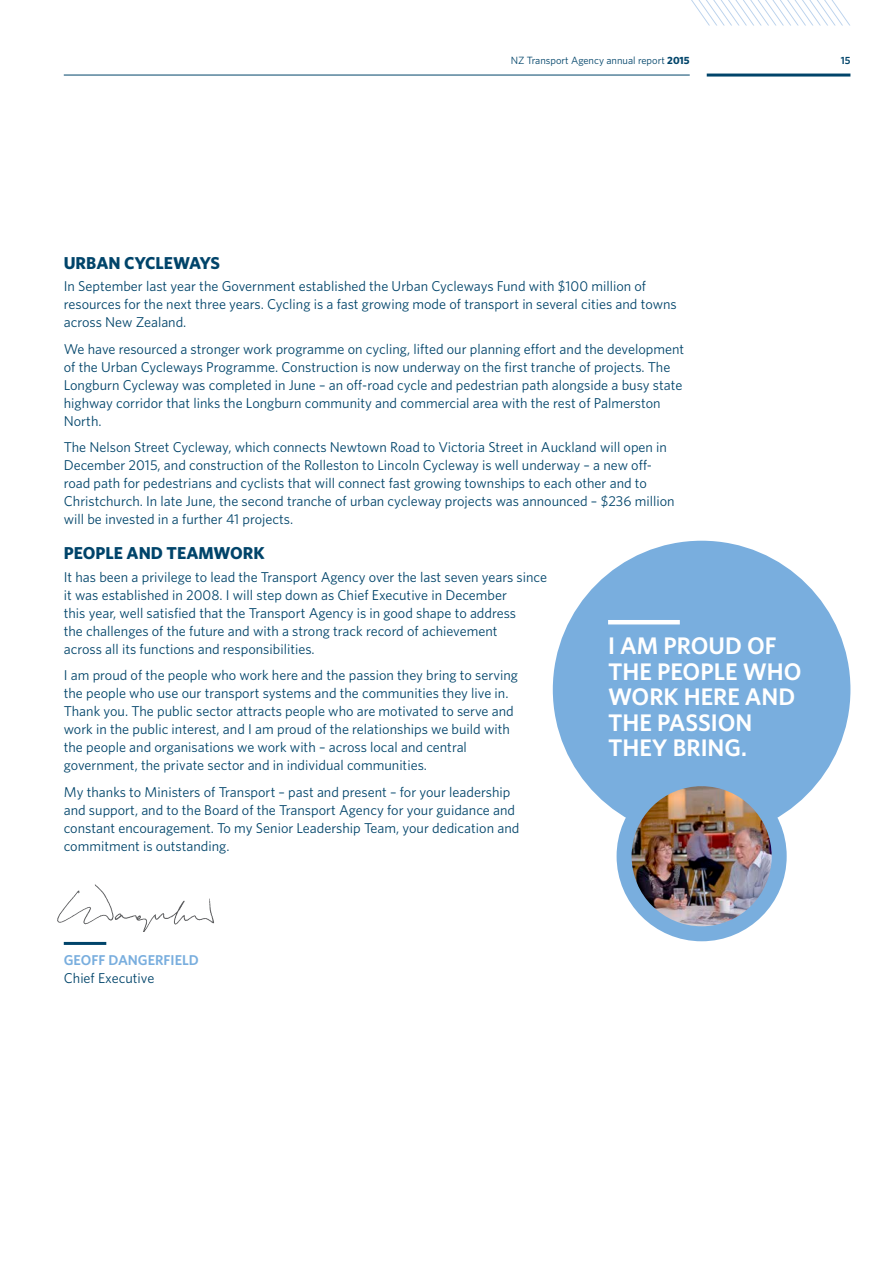
<style>
.page{position:relative;width:893px;height:1263px;background:#fff}
.page>*{position:absolute;margin:0;border:0;box-sizing:border-box;transform-origin:0 0}
.t1{font:600 24px/25.5px "Whitney";color:#fff}
.t2{font:700 17.25px "Whitney";color:#00446a}
.t3{font:14.25px/18px "Whitney";color:#00446a}
.t4{font:600 14.25px "Whitney";color:#79aede}
.t5{font:10.5px "Whitney";color:#00446a}
.t6{font:600 10.5px "Whitney";color:#00446a}
.s1{font-weight:700}
</style>
<div class="page">
<hr style="left:707px;top:74px;width:143px;height:3px;background:#00446a">
<hr style="left:64px;top:75px;width:626px;height:1px;background:#00446a">
<svg style="left:691px;top:0;width:160px;height:26px"></svg>
<hr style="left:64px;top:942px;width:42px;height:3px;background:#00446a">
<div style="left:553px;top:541px;width:297px;height:297px;background:#79aede;border-radius:50%"></div>
<hr style="left:608px;top:620px;width:72px;height:4px;background:#fff">
<img style="left:624px;top:787px;width:155px;height:145px">
<div style="left:617px;top:771px;width:170px;height:170px;border:15px solid #79aede;border-radius:50%"></div>
<img style="left:57px;top:885px;width:157px;height:47px">
<p class="t5" style="left:511px;top:53px;width:180px">NZ Transport Agency annual report <span class="s1">2015</span></p>
<p class="t6" style="left:841px;top:53px;width:11px">15</p>
<p class="t2" style="left:64px;top:251px;width:158px">URBAN CYCLEWAYS</p>
<p class="t3" style="left:64px;top:277px;width:614px">In September last year the Government established the Urban Cycleways Fund with $100 million of resources for the next three years. Cycling is a fast growing mode of transport in several cities and towns across New Zealand.</p>
<p class="t3" style="left:64px;top:339px;width:622px">We have resourced a stronger work programme on cycling, lifted our planning effort and the development of the Urban Cycleways Programme. Construction is now underway on the first tranche of projects. The Longburn Cycleway was completed in June – an off-road cycle and pedestrian path alongside a busy state highway corridor that links the Longburn community and commercial area with the rest of Palmerston North.</p>
<p class="t3" style="left:64px;top:438px;width:612px">The Nelson Street Cycleway, which connects Newtown Road to Victoria Street in Auckland will open in December 2015, and construction of the Rolleston to Lincoln Cycleway is well underway – a new off&shy;road path for pedestrians and cyclists that will connect fast growing townships to each other and to Christchurch. In late June, the second tranche of urban cycleway projects was announced – $236 million will be invested in a further 41 projects.</p>
<p class="t2" style="left:64px;top:542px;width:202px">PEOPLE AND TEAMWORK</p>
<p class="t3" style="left:64px;top:567px;width:485px">It has been a privilege to lead the Transport Agency over the last seven years since it was established in 2008. I will step down as Chief Executive in December<br>this year, well satisfied that the Transport Agency is in good shape to address<br>the challenges of the future and with a strong track record of achievement<br>across all its functions and responsibilities.</p>
<p class="t3" style="left:64px;top:666px;width:456px">I am proud of the people who work here and the passion they bring to serving the people who use our transport systems and the communities they live in.<br>Thank you. The public sector attracts people who are motivated to serve and work in the public interest, and I am proud of the relationships we build with the people and organisations we work with – across local and central government, the private sector and in individual communities.</p>
<p class="t3" style="left:64px;top:782px;width:457px">My thanks to Ministers of Transport – past and present – for your leadership and support, and to the Board of the Transport Agency for your guidance and constant encouragement. To my Senior Leadership Team, your dedication and commitment is outstanding.</p>
<h1 class="t1" style="left:608px;top:633px;width:195px">I AM PROUD OF<br>THE PEOPLE WHO<br>WORK HERE AND<br>THE PASSION<br>THEY BRING.</h1>
<p class="t4" style="left:64px;top:950px;width:137px">GEOFF DANGERFIELD</p>
<p class="t3" style="left:64px;top:968px;width:92px">Chief Executive</p>
</div>
